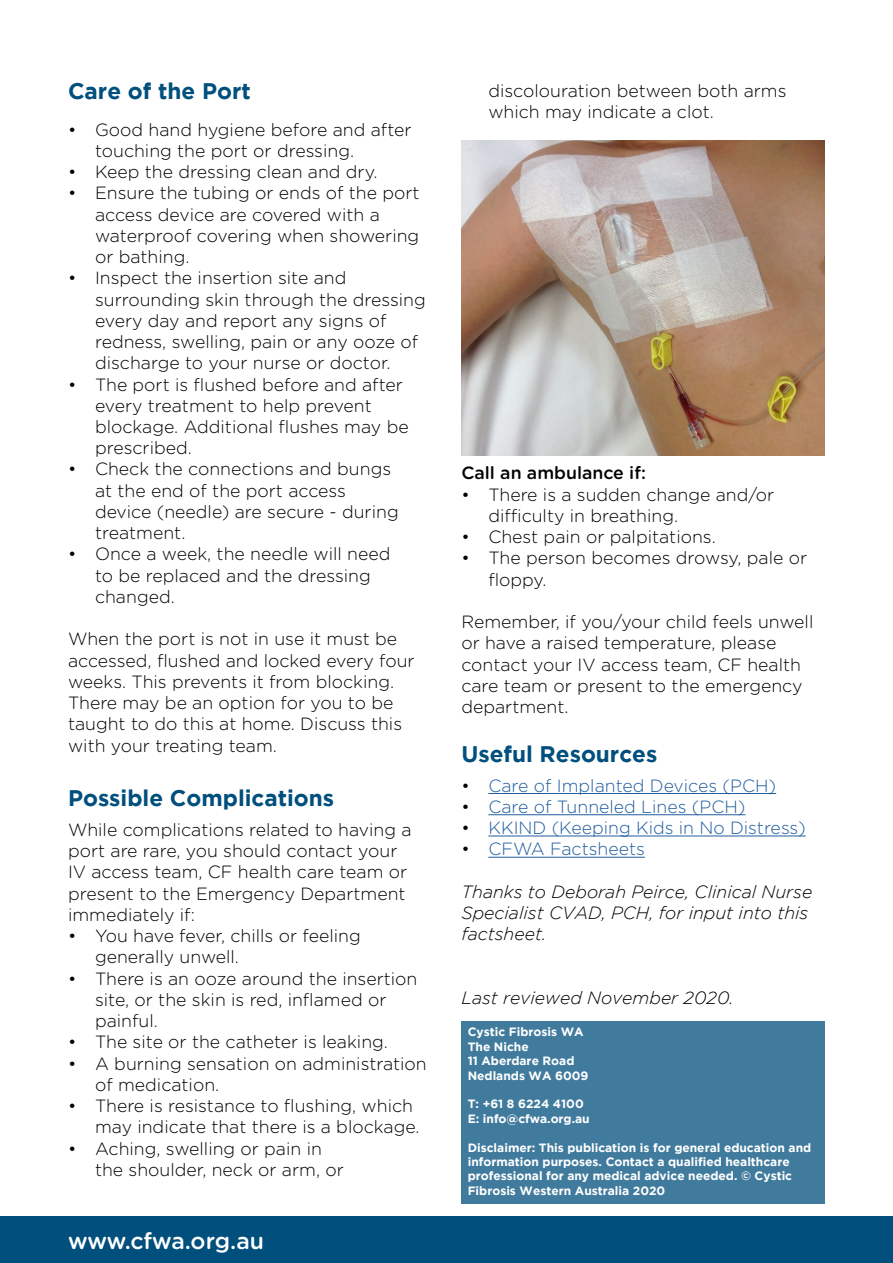
<style>
.page{position:relative;width:893px;height:1263px;background:#fff}
.page>*{position:absolute;margin:0;border:0;box-sizing:border-box;transform-origin:0 0}
.t1{font:500 22.95px "Gotham Rounded";letter-spacing:-.005em;color:#fff}
.t2{font:700 22.5px "Gotham";color:#004f7d}
.t3{font:300 17.7px/21.3px "Gotham Rounded";color:#000}
.t4{font:italic 300 17.7px/21.3px "Gotham";color:#000}
.t5{font:300 17.7px "Gotham Rounded";color:#215e9e}
.t6{font:500 17.7px "Gotham Rounded";color:#000}
.t7{font:700 12px/14.4px "Gotham";color:#fff}
.s1{color:#000}
</style>
<div class="page">
<hr style="left:488px;top:793px;width:288px;height:1px;background:#215e9e">
<hr style="left:488px;top:814px;width:257px;height:1px;background:#215e9e">
<hr style="left:488px;top:835px;width:318px;height:1px;background:#215e9e">
<hr style="left:488px;top:857px;width:157px;height:1px;background:#215e9e">
<div style="left:0;top:1216px;width:893px;height:47px;background:#004f7d"></div>
<div style="left:461px;top:1020px;width:364px;height:183px;background:#407b9d"></div>
<img style="left:461px;top:140px;width:364px;height:315px">
<p class="t2" style="left:68px;top:78px;width:184px">Care of the Port</p>
<p class="t3" style="left:95px;top:118px;width:318px;text-indent:-27px">• Good hand hygiene before and after touching the port or dressing.</p>
<p class="t3" style="left:68px;top:160px;width:311px">• Keep the dressing clean and dry.</p>
<p class="t3" style="left:95px;top:182px;width:326px;text-indent:-27px">• Ensure the tubing or ends of the port access device are covered with a waterproof covering when showering or bathing.</p>
<p class="t3" style="left:95px;top:267px;width:332px;text-indent:-27px">• Inspect the insertion site and surrounding skin through the dressing every day and report any signs of redness, swelling, pain or any ooze of discharge to your nurse or doctor.</p>
<p class="t3" style="left:95px;top:373px;width:315px;text-indent:-27px">• The port is flushed before and after every treatment to help prevent blockage. Additional flushes may be prescribed.</p>
<p class="t3" style="left:95px;top:458px;width:305px;text-indent:-27px">• Check the connections and bungs at the end of the port access device (needle) are secure - during treatment.</p>
<p class="t3" style="left:95px;top:543px;width:297px;text-indent:-27px">• Once a week, the needle will need to be replaced and the dressing changed.</p>
<p class="t3" style="left:68px;top:628px;width:348px">When the port is not in use it must be accessed, flushed and locked every four weeks. This prevents it from blocking.<br>There may be an option for you to be taught to do this at home. Discuss this with your treating team.</p>
<p class="t2" style="left:68px;top:785px;width:268px">Possible Complications</p>
<p class="t3" style="left:68px;top:818px;width:345px">While complications related to having a port are rare, you should contact your IV access team, CF health care team or present to the Emergency Department immediately if:</p>
<p class="t3" style="left:95px;top:924px;width:267px;text-indent:-27px">• You have fever, chills or feeling generally unwell.</p>
<p class="t3" style="left:95px;top:967px;width:324px;text-indent:-27px">• There is an ooze around the insertion site, or the skin is red, inflamed or painful.</p>
<p class="t3" style="left:68px;top:1031px;width:321px">• The site or the catheter is leaking.</p>
<p class="t3" style="left:95px;top:1052px;width:333px;text-indent:-27px">• A burning sensation on administration of medication.</p>
<p class="t3" style="left:95px;top:1094px;width:326px;text-indent:-27px">• There is resistance to flushing, which may indicate that there is a blockage.</p>
<p class="t3" style="left:95px;top:1137px;width:250px;text-indent:-27px">• Aching, swelling or pain in the shoulder, neck or arm, or</p>
<p class="t1" style="left:68px;top:1224px;width:198px">www.cfwa.org.au</p>
<p class="t3" style="left:488px;top:79px;width:300px">discolouration between both arms which may indicate a clot.</p>
<p class="t6" style="left:461px;top:461px;width:186px">Call an ambulance if:</p>
<p class="t3" style="left:488px;top:483px;width:287px;text-indent:-27px">• There is a sudden change and/or difficulty in breathing.</p>
<p class="t3" style="left:461px;top:525px;width:256px">• Chest pain or palpitations.</p>
<p class="t3" style="left:488px;top:547px;width:320px;text-indent:-27px">• The person becomes drowsy, pale or floppy.</p>
<p class="t3" style="left:461px;top:610px;width:353px">Remember, if you/your child feels unwell or have a raised temperature, please contact your IV access team, CF health care team or present to the emergency department.</p>
<p class="t2" style="left:461px;top:741px;width:197px">Useful Resources</p>
<p class="t5" style="left:461px;top:774px;width:316px"><span class="s1">•</span> Care of Implanted Devices (PCH)</p>
<p class="t5" style="left:461px;top:795px;width:286px"><span class="s1">•</span> Care of Tunneled Lines (PCH)</p>
<p class="t5" style="left:461px;top:816px;width:346px"><span class="s1">•</span> KKIND (Keeping Kids in No Distress)</p>
<p class="t5" style="left:461px;top:837px;width:185px"><span class="s1">•</span> CFWA Factsheets</p>
<p class="t4" style="left:461px;top:881px;width:352px">Thanks to Deborah Peirce, Clinical Nurse<br>Specialist CVAD, PCH, for input into this factsheet.</p>
<p class="t4" style="left:461px;top:987px;width:274px">Last reviewed November 2020.</p>
<p class="t7" style="left:468px;top:1024px;width:122px">Cystic Fibrosis WA<br>The Niche<br>11 Aberdare Road<br>Nedlands WA 6009</p>
<p class="t7" style="left:468px;top:1096px;width:124px">T: +61 8 6224 4100<br>E: info@cfwa.org.au</p>
<p class="t7" style="left:468px;top:1140px;width:345px">Disclaimer: This publication is for general education and information purposes. Contact a qualified healthcare professional for any medical advice needed. © Cystic Fibrosis Western Australia 2020</p>
</div>
